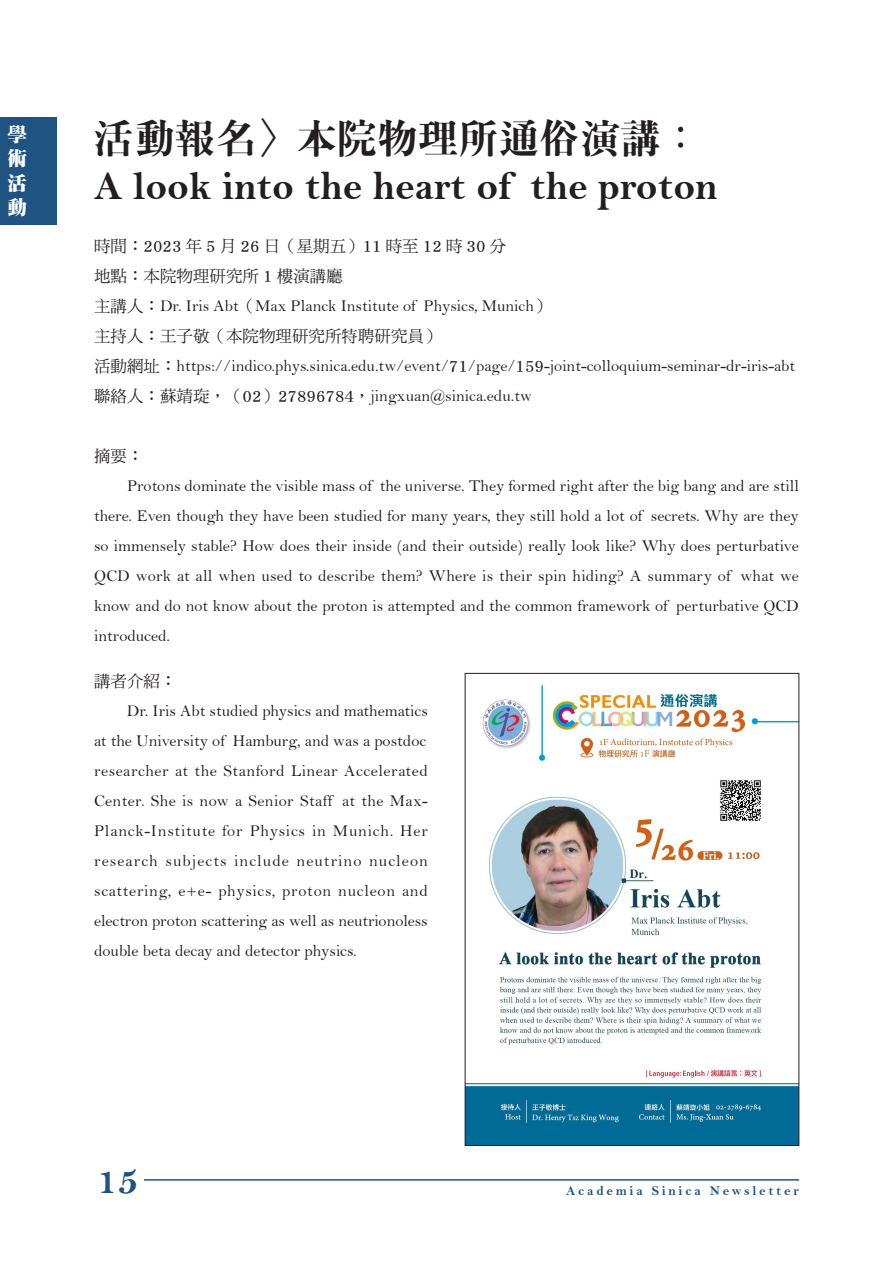
<style>
.page{position:relative;width:893px;height:1263px;background:#fff}
.page>*{position:absolute;margin:0;border:0;box-sizing:border-box;transform-origin:0 0}
.t1{font:40.5px "Bell MT Bold";color:#231f20}
.t2{font:40.5px "DF Ming XB WIN BF";color:#231f20}
.t3{font:40.5px "Bell MT Bold";color:#1f5382}
.t4{font:19.5px/24.3px "DF Ming W12 WIN BF";color:#fff;text-align:justify}
.t5{font:16.5px/30px "Bell";color:#231f20;text-align:justify}
.t6{font:16.5px "DF Ming Md HKP BF";color:#231f20}
.t7{font:13.5px "Bell MT Bold";letter-spacing:.2em;color:#1f5382}
.s1{font-family:"DF Ming Md HKP BF"}
</style>
<div class="page">
<hr style="left:144px;top:1179px;width:655px;height:1px;background:#205381">
<div style="left:0;top:117px;width:57px;height:108px;background:#1f5382"></div>
<img style="left:467px;top:682px;width:330px;height:462px">
<div style="left:465px;top:673px;width:334px;height:473px;border:1px solid #231f20"></div>
<p class="t4" style="left:7px;top:122px;width:21px">學術活動</p>
<p class="t2" style="left:94px;top:117px;width:609px">活動報名〉本院物理所通俗演講：</p>
<p class="t1" style="left:94px;top:162px;width:625px">A look into the heart of the proton</p>
<p class="t6" style="left:94px;top:238px;width:414px">時間：2023 年 5 月 26 日（星期五）11 時至 12 時 30 分</p>
<p class="t6" style="left:94px;top:268px;width:250px">地點：本院物理研究所 1 樓演講廳</p>
<p class="t5" style="left:94px;top:291px;width:458px"><span class="s1">主講人：</span>Dr. Iris Abt<span class="s1">（</span>Max Planck Institute of Physics, Munich<span class="s1">）</span></p>
<p class="t6" style="left:94px;top:328px;width:348px">主持人：王子敬（本院物理研究所特聘研究員）</p>
<p class="t5" style="left:94px;top:351px;width:702px"><span class="s1">活動網址：</span>https://indico.phys.sinica.edu.tw/event/<span class="s1">71</span>/page/<span class="s1">159</span>-joint-colloquium-seminar-dr-iris-abt</p>
<p class="t5" style="left:94px;top:381px;width:439px"><span class="s1">聯絡人：蘇靖琁，（02）27896784，</span>jingxuan@sinica.edu.tw</p>
<p class="t6" style="left:94px;top:448px;width:51px">摘要：</p>
<p class="t5" style="left:94px;top:471px;width:706px;text-indent:33px">Protons dominate the visible mass of the universe. They formed right after the big bang and are still there. Even though they have been studied for many years, they still hold a lot of secrets. Why are they so immensely stable? How does their inside (and their outside) really look like? Why does perturbative QCD work at all when used to describe them? Where is their spin hiding? A summary of what we know and do not know about the proton is attempted and the common framework of perturbative QCD introduced.</p>
<p class="t6" style="left:94px;top:673px;width:84px">講者介紹：</p>
<p class="t5" style="left:94px;top:696px;width:335px;text-align:right">Dr. Iris Abt studied physics and mathematics<br>at the University of Hamburg, and was a postdoc</p>
<p class="t5" style="left:94px;top:756px;width:335px">researcher at the Stanford Linear Accelerated Center. She is now a Senior Staff at the Max-Planck-Institute for Physics in Munich. Her research subjects include neutrino nucleon scattering, e+e- physics, proton nucleon and electron proton scattering as well as neutrionoless double beta decay and detector physics.</p>
<h1 class="t3" style="left:96px;top:1155px;width:45px">15</h1>
<p class="t7" style="left:566px;top:1182px;width:234px">Academia Sinica Newsletter</p>
</div>
